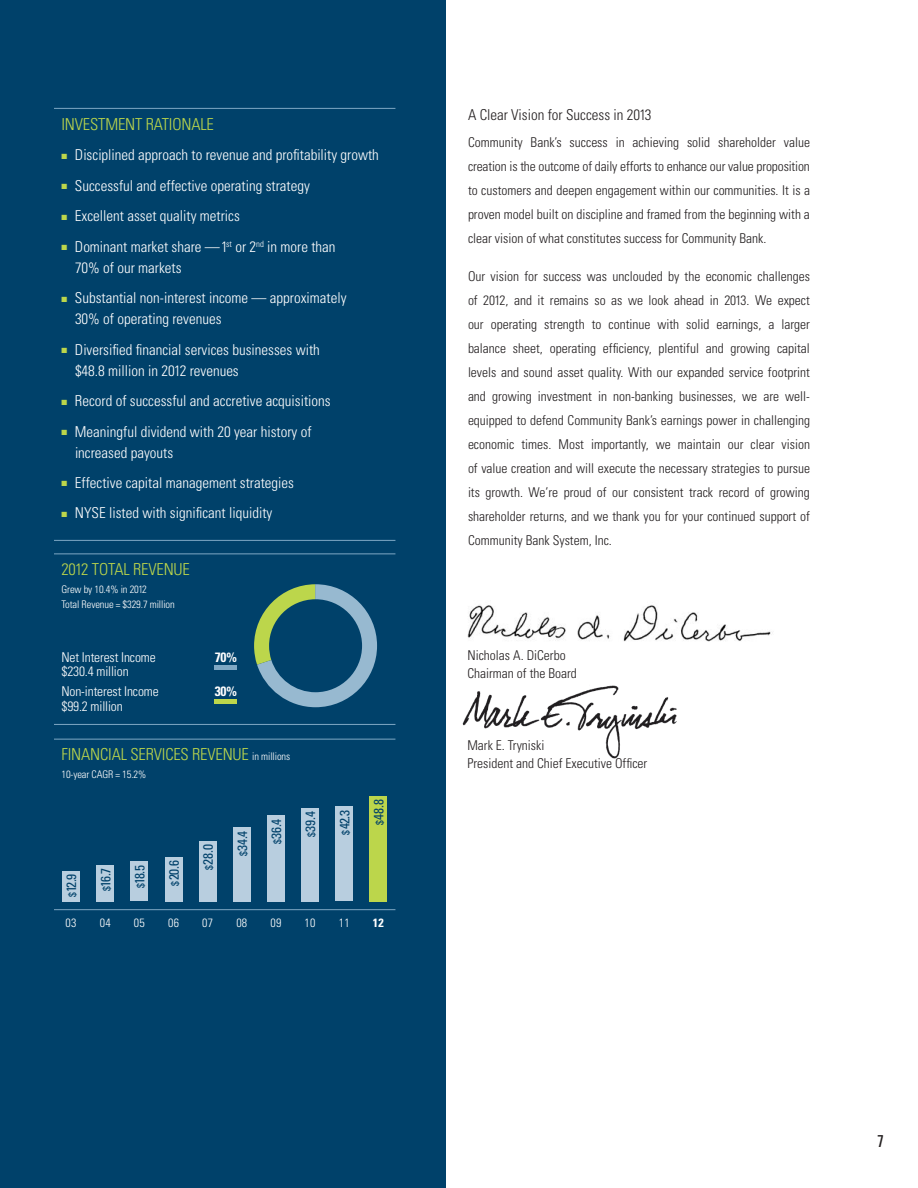
<style>
.page{position:relative;width:918px;height:1188px;background:#fff}
.page>*{position:absolute;margin:0;border:0;box-sizing:border-box;transform-origin:0 0}
.t1{font:300 condensed 16.5px "Univers";letter-spacing:-.01em;color:#bcd64b}
.t2{font:ultra-condensed 16.5px "Univers";color:#231f20}
.t3{font:300 condensed 15px/21px "Univers";color:#fff}
.t4{font:300 condensed 15px "Univers";color:#231f20}
.t5{font:300 condensed 13.5px/24px "Univers";color:#231f20;text-align:justify}
.t6{font:300 condensed 13.5px "Univers";letter-spacing:-.01em;color:#fff}
.t7{font:condensed 13.5px "Univers";letter-spacing:-.02em;color:#00416a}
.t8{font:700 condensed 13.5px "Univers";color:#fff}
.t9{font:300 condensed 12px "Univers";letter-spacing:.025em;color:#fff}
.t10{font:700 condensed 12px "Univers";color:#fff}
.t11{font:300 condensed 10.5px "Univers";letter-spacing:-.01em;color:#fff}
.s1{color:#bcd64b}
.s2{font-size:10.5px;color:#fff}
.s3{font-size:10.5px}
</style>
<div class="page">
<div style="left:0;top:0;width:446px;height:1188px;background:#00416a"></div>
<img style="left:462px;top:685px;width:215px;height:74px">
<img style="left:467px;top:605px;width:304px;height:37px">
<hr style="left:54px;top:739px;width:341px;height:1px;background:#7fa8c4">
<hr style="left:54px;top:909px;width:341px;height:1px;background:#7fa8c4">
<hr style="left:54px;top:724px;width:341px;height:1px;background:#7fa8c4">
<hr style="left:54px;top:554px;width:341px;height:1px;background:#7fa8c4">
<hr style="left:214px;top:700px;width:22px;height:4px;background:#bcd64b">
<div style="left:214px;top:665px;width:22px;height:5px;background:#7fa8c4"></div>
<hr style="left:54px;top:540px;width:341px;height:1px;background:#7fa8c4">
<hr style="left:54px;top:108px;width:341px;height:1px;background:#7fa8c4">
<div style="left:62px;top:871px;width:18px;height:30px;background:#b8cedf"></div>
<div style="left:96px;top:865px;width:18px;height:36px;background:#b8cedf"></div>
<div style="left:130px;top:862px;width:18px;height:39px;background:#b8cedf"></div>
<div style="left:165px;top:857px;width:18px;height:44px;background:#b8cedf"></div>
<div style="left:199px;top:841px;width:18px;height:60px;background:#b8cedf"></div>
<div style="left:233px;top:827px;width:18px;height:74px;background:#b8cedf"></div>
<div style="left:267px;top:815px;width:18px;height:86px;background:#b8cedf"></div>
<div style="left:301px;top:808px;width:18px;height:93px;background:#b8cedf"></div>
<div style="left:335px;top:806px;width:18px;height:95px;background:#b8cedf"></div>
<div style="left:369px;top:796px;width:18px;height:105px;background:#bcd64b"></div>
<svg style="left:254px;top:584px;width:123px;height:123px"></svg>
<p class="t1" style="left:62px;top:114px;width:154px">INVESTMENT RATIONALE</p>
<p class="t3" style="left:62px;top:145px;width:319px"><span class="s1">■</span> Disciplined approach to revenue and profitability growth</p>
<p class="t3" style="left:62px;top:175px;width:250px"><span class="s1">■</span> Successful and effective operating strategy</p>
<p class="t3" style="left:62px;top:206px;width:180px"><span class="s1">■</span> Excellent asset quality metrics</p>
<p class="t3" style="left:75px;top:236px;width:262px;text-indent:-14px"><span class="s1">■</span> Dominant market share — 1<sup>st</sup> or 2<sup>nd</sup> in more than<br>70% of our markets</p>
<p class="t3" style="left:75px;top:287px;width:273px;text-indent:-14px"><span class="s1">■</span> Substantial non-interest income — approximately<br>30% of operating revenues</p>
<p class="t3" style="left:75px;top:339px;width:246px;text-indent:-14px"><span class="s1">■</span> Diversified financial services businesses with $48.8 million in 2012 revenues</p>
<p class="t3" style="left:62px;top:390px;width:271px"><span class="s1">■</span> Record of successful and accretive acquisitions</p>
<p class="t3" style="left:75px;top:421px;width:238px;text-indent:-14px"><span class="s1">■</span> Meaningful dividend with 20 year history of increased payouts</p>
<p class="t3" style="left:62px;top:472px;width:234px"><span class="s1">■</span> Effective capital management strategies</p>
<p class="t3" style="left:62px;top:503px;width:212px"><span class="s1">■</span> NYSE listed with significant liquidity</p>
<p class="t1" style="left:62px;top:559px;width:130px">2012 TOTAL REVENUE</p>
<p class="t11" style="left:62px;top:583px;width:87px">Grew by 10.4% in 2012</p>
<p class="t11" style="left:62px;top:598px;width:115px">Total Revenue = $329.7 million</p>
<p class="t6" style="left:62px;top:649px;width:96px">Net Interest Income</p>
<p class="t8" style="left:215px;top:648px;width:24px">70%</p>
<p class="t6" style="left:62px;top:664px;width:69px">$230.4 million</p>
<p class="t6" style="left:62px;top:683px;width:99px">Non-interest Income</p>
<p class="t8" style="left:215px;top:683px;width:24px">30%</p>
<p class="t6" style="left:62px;top:698px;width:63px">$99.2 million</p>
<p class="t1" style="left:62px;top:745px;width:230px">FINANCIAL SERVICES REVENUE <span class="s2">in millions</span></p>
<p class="t11" style="left:61px;top:768px;width:86px">10-year CAGR = 15.2%</p>
<p class="t7" style="left:63px;top:897px;width:24px;rotate:-90deg"><span class="s3">$</span>12.9</p>
<p class="t7" style="left:97px;top:891px;width:24px;rotate:-90deg"><span class="s3">$</span>16.7</p>
<p class="t7" style="left:131px;top:888px;width:25px;rotate:-90deg"><span class="s3">$</span>18.5</p>
<p class="t7" style="left:165px;top:886px;width:27px;rotate:-90deg"><span class="s3">$</span> 20.6</p>
<p class="t7" style="left:200px;top:870px;width:27px;rotate:-90deg"><span class="s3">$</span> 28.0</p>
<p class="t7" style="left:234px;top:856px;width:27px;rotate:-90deg"><span class="s3">$</span> 34.4</p>
<p class="t7" style="left:268px;top:844px;width:27px;rotate:-90deg"><span class="s3">$</span> 36.4</p>
<p class="t7" style="left:302px;top:837px;width:27px;rotate:-90deg"><span class="s3">$</span> 39.4</p>
<p class="t7" style="left:336px;top:835px;width:26px;rotate:-90deg"><span class="s3">$</span> 42.3</p>
<p class="t7" style="left:370px;top:825px;width:27px;rotate:-90deg"><span class="s3">$</span> 48.8</p>
<p class="t9" style="left:66px;top:916px;width:12px">03</p>
<p class="t9" style="left:100px;top:916px;width:12px">04</p>
<p class="t9" style="left:134px;top:916px;width:12px">05</p>
<p class="t9" style="left:168px;top:916px;width:12px">06</p>
<p class="t9" style="left:202px;top:916px;width:12px">07</p>
<p class="t9" style="left:236px;top:916px;width:12px">08</p>
<p class="t9" style="left:271px;top:916px;width:12px">09</p>
<p class="t9" style="left:305px;top:916px;width:12px">10</p>
<p class="t9" style="left:339px;top:916px;width:12px">11</p>
<p class="t10" style="left:373px;top:916px;width:12px">12</p>
<p class="t4" style="left:468px;top:106px;width:185px">A Clear Vision for Success in 2013</p>
<p class="t5" style="left:468px;top:131px;width:344px">Community Bank’s success in achieving solid shareholder value creation is the outcome of daily efforts to enhance our value proposition to customers and deepen engagement within our communities. It is a proven model built on discipline and framed from the beginning with a clear vision of what constitutes success for Community Bank.</p>
<p class="t5" style="left:468px;top:264px;width:344px">Our vision for success was unclouded by the economic challenges of 2012, and it remains so as we look ahead in 2013. We expect our operating strength to continue with solid earnings, a larger balance sheet, operating efficiency, plentiful and growing capital levels and sound asset quality. With our expanded service footprint and growing investment in non-banking businesses, we are well&shy;equipped to defend Community Bank’s earnings power in challenging economic times. Most importantly, we maintain our clear vision of value creation and will execute the necessary strategies to pursue its growth. We’re proud of our consistent track record of growing shareholder returns, and we thank you for your continued support of Community Bank System, Inc.</p>
<p class="t5" style="left:467px;top:644px;width:100px">Nicholas A. DiCerbo</p>
<p class="t5" style="left:467px;top:662px;width:111px">Chairman of the Board</p>
<p class="t5" style="left:467px;top:734px;width:78px">Mark E. Tryniski</p>
<p class="t5" style="left:467px;top:752px;width:181px">President and Chief Executive Officer</p>
<p class="t2" style="left:878px;top:1132px;width:8px">7</p>
</div>
